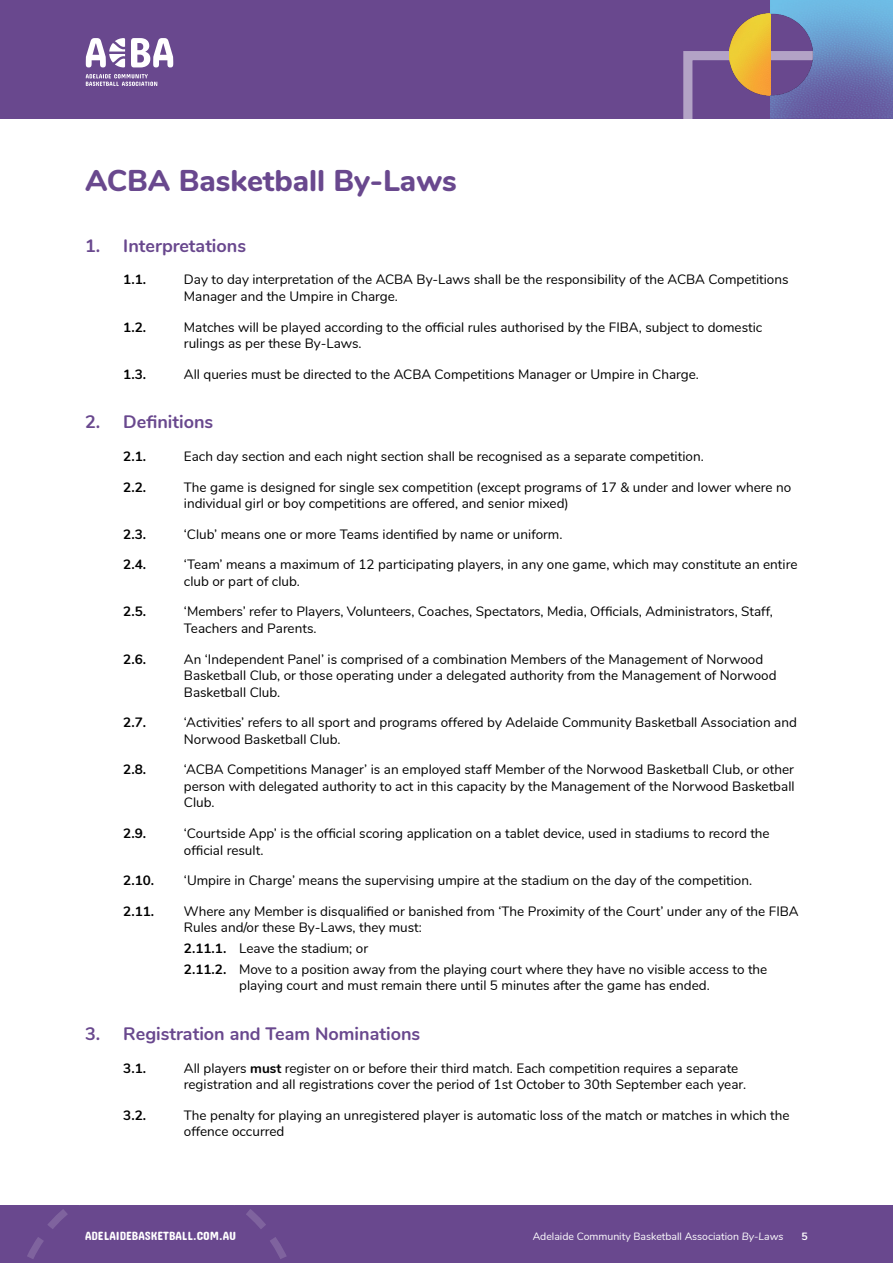
<style>
.page{position:relative;width:893px;height:1263px;background:#fff}
.page>*{position:absolute;margin:0;border:0;box-sizing:border-box;transform-origin:0 0}
.Heading{font:800 30px "Nunito";color:#69488e}
.t1{font:700 18px "Nunito";color:#69488e}
.Body{font:13.5px/16.5px "Nunito";color:#000}
.Body-2{font:700 13.5px "Nunito";color:#000}
.t2{font:12px "Concert One";color:#fff}
.t3{font:10.5px "Nunito";color:#fff}
.t4{font:700 10.5px "Nunito";color:#fff}
.s1{font-weight:700}
.s2{font-style:italic}
</style>
<div class="page">
<div style="left:0;top:0;width:893px;height:119px;background:#69488e"></div>
<svg style="left:683px;top:51px;width:87px;height:68px"></svg>
<img style="left:730px;top:14px;width:40px;height:81px">
<img style="left:770px;top:0;width:123px;height:119px">
<div style="left:0;top:1205px;width:893px;height:58px;background:#69488e"></div>
<svg style="left:27px;top:1209px;width:259px;height:50px"></svg>
<svg style="left:86px;top:38px;width:39px;height:29px"></svg>
<svg style="left:131px;top:38px;width:42px;height:29px"></svg>
<svg style="left:86px;top:74px;width:71px;height:12px"></svg>
<p class="Heading" style="left:85px;top:159px;width:373px">ACBA Basketball By-Laws</p>
<p class="t1" style="left:85px;top:233px;width:163px">1. Interpretations</p>
<p class="Body-2" style="left:123px;top:270px;width:24px">1.1.</p>
<p class="Body" style="left:184px;top:271px;width:606px">Day to day interpretation of the ACBA By-Laws shall be the responsibility of the ACBA Competitions<br>Manager and the Umpire in Charge.</p>
<p class="Body-2" style="left:123px;top:317px;width:24px">1.2.</p>
<p class="Body" style="left:184px;top:318px;width:580px">Matches will be played according to the official rules authorised by the FIBA, subject to domestic rulings as per these By-Laws.</p>
<p class="Body-2" style="left:123px;top:364px;width:24px">1.3.</p>
<p class="Body" style="left:184px;top:365px;width:517px">All queries must be directed to the ACBA Competitions Manager or Umpire in Charge.</p>
<p class="t1" style="left:85px;top:409px;width:130px">2. Definitions</p>
<p class="Body-2" style="left:123px;top:446px;width:24px">2.1.</p>
<p class="Body" style="left:184px;top:447px;width:521px">Each day section and each night section shall be recognised as a separate competition.</p>
<p class="Body-2" style="left:123px;top:477px;width:24px">2.2.</p>
<p class="Body" style="left:184px;top:478px;width:609px">The game is designed for single sex competition (except programs of 17 &amp; under and lower where no individual girl or boy competitions are offered, and senior mixed)</p>
<p class="Body-2" style="left:123px;top:524px;width:24px">2.3.</p>
<p class="Body" style="left:184px;top:525px;width:380px">‘Club’ means one or more Teams identified by name or uniform.</p>
<p class="Body-2" style="left:123px;top:555px;width:24px">2.4.</p>
<p class="Body" style="left:184px;top:556px;width:615px">‘Team’ means a maximum of 12 participating players, in any one game, which may constitute an entire club or part of club.</p>
<p class="Body-2" style="left:123px;top:602px;width:24px">2.5.</p>
<p class="Body" style="left:184px;top:603px;width:590px">‘Members’ refer to Players, Volunteers, Coaches, Spectators, Media, Officials, Administrators, Staff,<br>Teachers and Parents.</p>
<p class="Body-2" style="left:123px;top:649px;width:24px">2.6.</p>
<p class="Body" style="left:184px;top:650px;width:594px">An ‘Independent Panel’ is comprised of a combination Members of the Management of Norwood<br>Basketball Club, or those operating under a delegated authority from the Management of Norwood<br>Basketball Club.</p>
<p class="Body-2" style="left:123px;top:713px;width:24px">2.7.</p>
<p class="Body" style="left:184px;top:714px;width:614px">‘Activities’ refers to all sport and programs offered by Adelaide Community Basketball Association and<br>Norwood Basketball Club.</p>
<p class="Body-2" style="left:123px;top:760px;width:24px">2.8.</p>
<p class="Body" style="left:184px;top:761px;width:612px;text-align:justify">‘ACBA Competitions Manager’ is an employed staff Member of the Norwood Basketball Club, or other person with delegated authority to act in this capacity by the Management of the Norwood Basketball Club.</p>
<p class="Body-2" style="left:123px;top:823px;width:24px">2.9.</p>
<p class="Body" style="left:184px;top:824px;width:587px">‘Courtside App’ is the official scoring application on a tablet device, used in stadiums to record the official result.</p>
<p class="Body-2" style="left:123px;top:871px;width:33px">2.10.</p>
<p class="Body" style="left:184px;top:872px;width:570px">‘Umpire in Charge’ means the supervising umpire at the stadium on the day of the competition.</p>
<p class="Body-2" style="left:123px;top:901px;width:33px">2.11.</p>
<p class="Body" style="left:184px;top:902px;width:616px">Where any Member is disqualified or banished from ‘The Proximity of the Court’ under any of the FIBA<br>Rules and/or these By-Laws, they must:</p>
<p class="Body" style="left:184px;top:939px;width:186px"><span class="s1">2.11.1.</span> Leave the stadium; or</p>
<p class="Body" style="left:184px;top:960px;width:585px;text-align:center"><span class="s1">2.11.2.</span> Move to a position away from the playing court where they have no visible access to the playing court and must remain there until 5 minutes after the game has ended.</p>
<p class="t1" style="left:85px;top:1020px;width:337px">3. Registration and Team Nominations</p>
<p class="Body-2" style="left:123px;top:1058px;width:24px">3.1.</p>
<p class="Body" style="left:184px;top:1059px;width:564px">All players <span class="s1">must</span> register on or before their third match. Each competition requires a separate registration and all registrations cover the period of 1st October to 30th September each year.</p>
<p class="Body-2" style="left:123px;top:1105px;width:24px">3.2.</p>
<p class="Body" style="left:184px;top:1106px;width:607px">The penalty for playing an unregistered player is automatic loss of the match or matches in which the offence occurred</p>
<p class="t2" style="left:85px;top:1228px;width:153px">ADELAIDEBASKETBALL.COM.AU</p>
<p class="t3" style="left:533px;top:1228px;width:252px">Adelaide Community Basketball Association <span class="s2">By-Laws</span></p>
<p class="t4" style="left:802px;top:1228px;width:8px">5</p>
</div>
